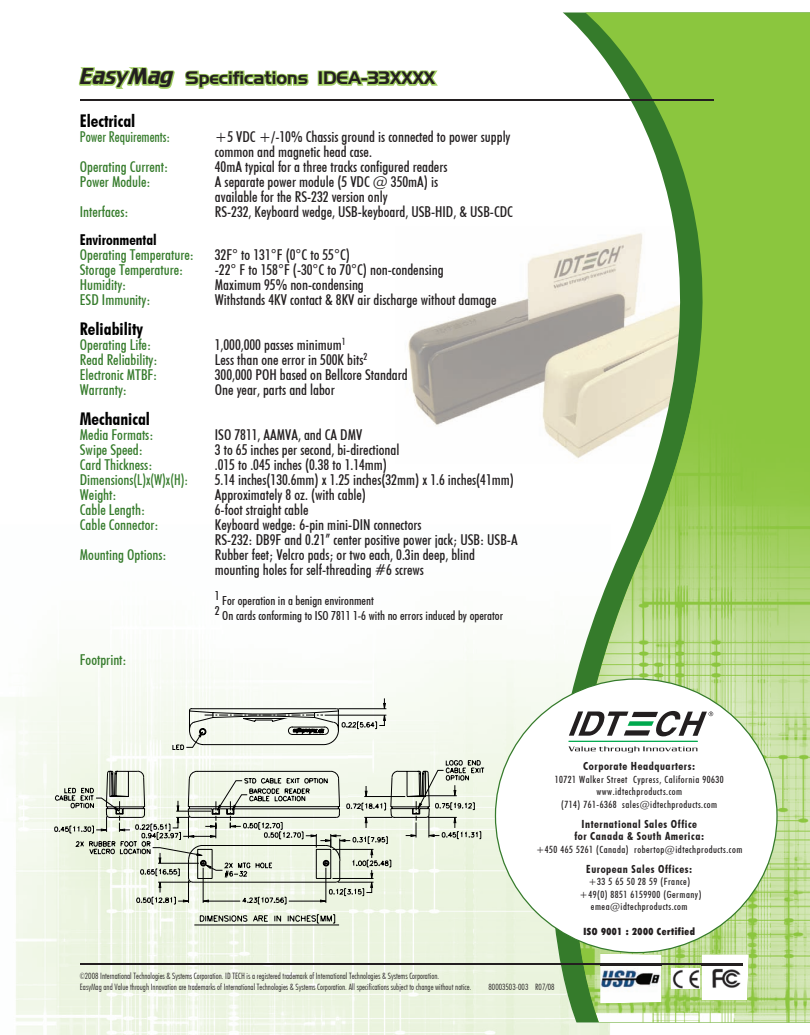
<style>
.page{position:relative;width:810px;height:1035px;background:#fff}
.page>*{position:absolute;margin:0;border:0;box-sizing:border-box;transform-origin:0 0}
.t1{font:17.5px "Aero Regular SWFTE";color:#231f20}
.t2{font:17.5px "Futuri Condensed Bold SWFTE";color:#000}
.t3{font:15px/15px "Futuri Condensed Regular SWFTE";color:#231f20}
.t4{font:15px "Futuri Condensed Regular SWFTE";color:#357b2b}
.t5{font:15px "Futuri Condensed Regular SWFTE";color:#357b2b;scale:.9 1}
.t6{font:15px "Futuri Condensed Bold SWFTE";color:#000}
.t7{font:12.5px/15px "Futuri Condensed Regular SWFTE";color:#231f20}
.t8{font:11.25px/12.5px "Futuri Condensed Bold SWFTE";letter-spacing:.05em;color:#231f20;text-align:center}
.t9{font:10px/12.5px "Futuri Condensed Regular SWFTE";letter-spacing:.05em;color:#231f20;text-align:center}
.t10{font:10px "Futuri Condensed Extra Bold SWFTE";letter-spacing:.05em;color:#231f20}
.t11{font:8.75px/10.5px "Futuri Condensed Light Regular SWFTE";color:#231f20}
.s1{font-family:"Cruiser";font-size:20px}
</style>
<div class="page">
<img style="left:408px;top:307px;width:88px;height:119px">
<img style="left:0;top:659px;width:348px;height:376px">
<img style="left:348px;top:721px;width:218px;height:314px">
<svg style="left:496px;top:100px;width:23px;height:923px"></svg>
<svg style="left:519px;top:12px;width:291px;height:1011px"></svg>
<img style="left:574px;top:371px;width:236px;height:652px">
<svg style="left:54px;top:698px;width:427px;height:206px"></svg>
<svg style="left:194px;top:760px;width:290px;height:165px;background:#d6dcce"></svg>
<svg style="left:495px;top:678px;width:283px;height:275px"></svg>
<hr style="left:569px;top:741px;width:129px;height:1px;background:#00a94e">
<svg style="left:569px;top:746px;width:129px;height:7px"></svg>
<svg style="left:569px;top:711px;width:144px;height:25px"></svg>
<hr style="left:80px;top:99px;width:634px;height:1px;background:#231f20">
<hr style="left:80px;top:964px;width:662px;height:1px;background:#231f20">
<svg style="left:78px;top:67px;width:99px;height:34px"></svg>
<svg style="left:185px;top:70px;width:124px;height:19px"></svg>
<div style="left:318px;top:71px;width:5px;height:15px;border:2px solid #a2cf62"></div>
<svg style="left:322px;top:70px;width:116px;height:16px;background:#b8da87"></svg>
<img style="left:672px;top:969px;width:28px;height:20px">
<img style="left:702px;top:955px;width:47px;height:45px">
<img style="left:702px;top:964px;width:40px;height:1px">
<img style="left:600px;top:954px;width:61px;height:49px">
<img style="left:600px;top:964px;width:61px;height:1px">
<p class="t1" style="left:80px;top:68px;width:357px"><span class="s1">EasyMag</span> Specifications IDEA-33XXXX</p>
<p class="t2" style="left:80px;top:110px;width:57px">Electrical</p>
<p class="t5" style="left:80px;top:128px;width:102px">Power Requirements:</p>
<p class="t3" style="left:215px;top:129px;width:297px">+5 VDC +/-10% Chassis ground is connected to power supply common and magnetic head case.</p>
<p class="t4" style="left:80px;top:158px;width:90px">Operating Current:</p>
<p class="t3" style="left:215px;top:159px;width:234px">40mA typical for a three tracks configured readers</p>
<p class="t4" style="left:80px;top:173px;width:72px">Power Module:</p>
<p class="t3" style="left:215px;top:174px;width:225px">A separate power module (5 VDC @ 350mA) is available for the RS-232 version only</p>
<p class="t4" style="left:80px;top:203px;width:50px">Interfaces:</p>
<p class="t3" style="left:215px;top:204px;width:299px">RS-232, Keyboard wedge, USB-keyboard, USB-HID, &amp; USB-CDC</p>
<p class="t6" style="left:80px;top:230px;width:78px">Environmental</p>
<p class="t4" style="left:80px;top:245px;width:116px">Operating Temperature:</p>
<p class="t3" style="left:215px;top:247px;width:137px">32F° to 131°F (0°C to 55°C)</p>
<p class="t4" style="left:80px;top:260px;width:105px">Storage Temperature:</p>
<p class="t3" style="left:215px;top:262px;width:230px">-22° F to 158°F (-30°C to 70°C) non-condensing</p>
<p class="t4" style="left:80px;top:275px;width:48px">Humidity:</p>
<p class="t3" style="left:215px;top:277px;width:151px">Maximum 95% non-condensing</p>
<p class="t4" style="left:80px;top:290px;width:72px">ESD Immunity:</p>
<p class="t3" style="left:215px;top:292px;width:283px">Withstands 4KV contact &amp; 8KV air discharge without damage</p>
<p class="t2" style="left:80px;top:317px;width:65px">Reliability</p>
<p class="t4" style="left:80px;top:335px;width:73px">Operating Life:</p>
<p class="t3" style="left:215px;top:337px;width:132px">1,000,000 passes minimum<sup>1</sup></p>
<p class="t4" style="left:80px;top:350px;width:79px">Read Reliability:</p>
<p class="t3" style="left:215px;top:352px;width:154px">Less than one error in 500K bits<sup>2</sup></p>
<p class="t4" style="left:80px;top:365px;width:79px">Electronic MTBF:</p>
<p class="t3" style="left:215px;top:367px;width:194px">300,000 POH based on Bellcore Standard</p>
<p class="t4" style="left:80px;top:380px;width:49px">Warranty:</p>
<p class="t3" style="left:215px;top:382px;width:121px">One year, parts and labor</p>
<p class="t2" style="left:80px;top:407px;width:72px">Mechanical</p>
<p class="t4" style="left:80px;top:425px;width:75px">Media Formats:</p>
<p class="t3" style="left:215px;top:427px;width:149px">ISO 7811, AAMVA, and CA DMV</p>
<p class="t4" style="left:80px;top:440px;width:64px">Swipe Speed:</p>
<p class="t3" style="left:215px;top:442px;width:186px">3 to 65 inches per second, bi-directional</p>
<p class="t4" style="left:80px;top:455px;width:74px">Card Thickness:</p>
<p class="t3" style="left:215px;top:457px;width:174px">.015 to .045 inches (0.38 to 1.14mm)</p>
<p class="t4" style="left:80px;top:470px;width:110px">Dimensions(L)x(W)x(H):</p>
<p class="t3" style="left:215px;top:472px;width:301px">5.14 inches(130.6mm) x 1.25 inches(32mm) x 1.6 inches(41mm)</p>
<p class="t4" style="left:80px;top:485px;width:38px">Weight:</p>
<p class="t3" style="left:215px;top:487px;width:153px">Approximately 8 oz. (with cable)</p>
<p class="t4" style="left:80px;top:500px;width:67px">Cable Length:</p>
<p class="t3" style="left:215px;top:502px;width:95px">6-foot straight cable</p>
<p class="t4" style="left:80px;top:515px;width:80px">Cable Connector:</p>
<p class="t3" style="left:215px;top:517px;width:304px">Keyboard wedge: 6-pin mini-DIN connectors<br>RS-232: DB9F and 0.21” center positive power jack; USB: USB-A</p>
<p class="t4" style="left:80px;top:545px;width:88px">Mounting Options:</p>
<p class="t3" style="left:215px;top:547px;width:262px">Rubber feet; Velcro pads; or two each, 0.3in deep, blind mounting holes for self-threading #6 screws</p>
<p class="t7" style="left:215px;top:593px;width:290px">1 For operation in a benign environment<br>2 On cards conforming to ISO 7811 1-6 with no errors induced by operator</p>
<p class="t4" style="left:80px;top:650px;width:48px">Footprint:</p>
<p class="t8" style="left:583px;top:760px;width:113px">Corporate Headquarters:</p>
<p class="t9" style="left:555px;top:773px;width:170px">10721 Walker Street Cypress, California 90630 www.idtechproducts.com<br>(714) 761-6368 sales@idtechproducts.com</p>
<p class="t8" style="left:574px;top:817px;width:131px">International Sales Office for Canada &amp; South America:</p>
<p class="t9" style="left:536px;top:843px;width:208px">+450 465 5261 (Canada) robertop@idtechproducts.com</p>
<p class="t8" style="left:586px;top:862px;width:107px">European Sales Offices:</p>
<p class="t9" style="left:580px;top:875px;width:123px">+33 5 65 50 28 59 (France) +49(0) 8851 6159900 (Germany) emea@idtechproducts.com</p>
<p class="t10" style="left:584px;top:925px;width:113px">ISO 9001 : 2000 Certified</p>
<p class="t11" style="left:80px;top:971px;width:393px">©2008 International Technologies &amp; Systems Corporation. ID TECH is a registered trademark of International Technologies &amp; Systems Corporation.<br>EasyMag and Value through Innovation are trademarks of International Technologies &amp; Systems Corporation. All specifications subject to change without notice.</p>
<p class="t11" style="left:489px;top:982px;width:68px">80003503-003 R07/08</p>
</div>
